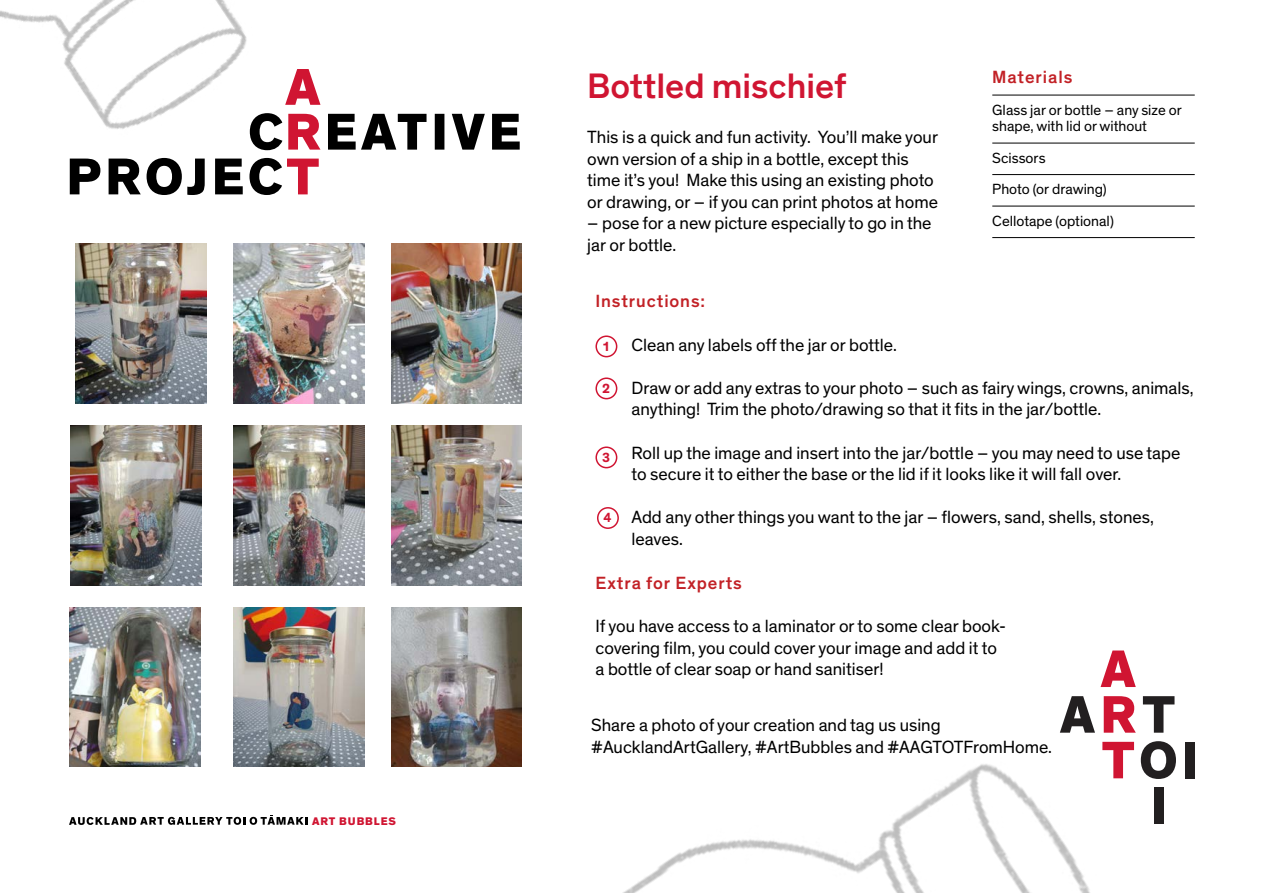
<style>
.page{position:relative;width:1263px;height:893px;background:#fff}
.page>*{position:absolute;margin:0;border:0;box-sizing:border-box;transform-origin:0 0}
.t1{font:500 36px "Theinhardt";color:#d01532}
.t2{font:18px/21.6px "Theinhardt";color:#000}
.t3{font:500 18px "Theinhardt";letter-spacing:.05em;color:#c22126}
.t4{font:15px/31.5px "Theinhardt";color:#000}
.t5{font:700 13.5px "Theinhardt";color:#d01532}
.t6{font:800 11.25px "Theinhardt";letter-spacing:.08em;color:#d01532}
</style>
<div class="page">
<img style="left:69px;top:377px;width:1126px;height:516px">
<svg style="left:1100px;top:650px;width:36px;height:37px"></svg>
<div style="left:1154px;top:787px;width:9px;height:37px;background:#221f20"></div>
<div style="left:1185px;top:742px;width:10px;height:36px;background:#221f20"></div>
<svg style="left:1141px;top:741px;width:35px;height:38px"></svg>
<svg style="left:1104px;top:696px;width:32px;height:37px"></svg>
<svg style="left:1060px;top:696px;width:35px;height:37px"></svg>
<svg style="left:1143px;top:696px;width:31px;height:37px"></svg>
<svg style="left:1102px;top:742px;width:32px;height:36px"></svg>
<svg style="left:69px;top:815px;width:238px;height:10px"></svg>
<hr style="left:992px;top:95px;width:203px;height:1px;background:#000">
<hr style="left:992px;top:143px;width:203px;height:1px;background:#000">
<hr style="left:992px;top:174px;width:203px;height:1px;background:#000">
<hr style="left:992px;top:206px;width:203px;height:1px;background:#000">
<hr style="left:992px;top:237px;width:203px;height:1px;background:#000">
<img style="left:71px;top:425px;width:130px;height:160px">
<img style="left:233px;top:425px;width:131px;height:160px">
<img style="left:391px;top:425px;width:131px;height:160px">
<img style="left:70px;top:607px;width:130px;height:160px">
<img style="left:233px;top:607px;width:131px;height:160px">
<img style="left:391px;top:607px;width:131px;height:160px">
<div style="left:595px;top:335px;width:22px;height:22px;border:2px solid #d01532;border-radius:50%"></div>
<div style="left:596px;top:378px;width:21px;height:21px;background:#fff;border-radius:50%"></div>
<div style="left:595px;top:377px;width:22px;height:22px;border:2px solid #d01532;border-radius:50%"></div>
<div style="left:596px;top:447px;width:21px;height:21px;background:#fff;border-radius:50%"></div>
<div style="left:595px;top:446px;width:22px;height:22px;border:2px solid #d01532;border-radius:50%"></div>
<div style="left:598px;top:508px;width:20px;height:20px;background:#fff;border-radius:50%"></div>
<div style="left:597px;top:507px;width:22px;height:22px;border:2px solid #d01532;border-radius:50%"></div>
<img style="left:0;top:0;width:554px;height:415px">
<p class="t6" style="left:312px;top:814px;width:85px">ART BUBBLES</p>
<h1 class="t1" style="left:587px;top:64px;width:261px">Bottled mischief</h1>
<p class="t2" style="left:587px;top:127px;width:352px">This is a quick and fun activity. You’ll make your own version of a ship in a bottle, except this time it’s you! Make this using an existing photo or drawing, or – if you can print photos at home</p>
<p class="t2" style="left:587px;top:213px;width:346px">– pose for a new picture especially to go in the jar or bottle.</p>
<p class="t3" style="left:595px;top:291px;width:111px">Instructions:</p>
<p class="t3" style="left:992px;top:67px;width:82px">Materials</p>
<p class="t4" style="left:992px;top:102px;width:191px;line-height:16.5px">Glass jar or bottle – any size or shape, with lid or without</p>
<p class="t4" style="left:992px;top:143px;width:123px">Scissors<br>Photo (or drawing)<br>Cellotape (optional)</p>
<p class="t5" style="left:602px;top:338px;width:9px">1</p>
<p class="t5" style="left:602px;top:380px;width:9px">2</p>
<p class="t5" style="left:602px;top:449px;width:9px">3</p>
<p class="t5" style="left:603px;top:509px;width:9px">4</p>
<p class="t2" style="left:631px;top:334px;width:267px">Clean any labels off the jar or bottle.</p>
<p class="t2" style="left:631px;top:377px;width:564px">Draw or add any extras to your photo – such as fairy wings, crowns, animals, anything! Trim the photo/drawing so that it fits in the jar/bottle.</p>
<p class="t2" style="left:631px;top:442px;width:550px">Roll up the image and insert into the jar/bottle – you may need to use tape to secure it to either the base or the lid if it looks like it will fall over.</p>
<p class="t2" style="left:631px;top:507px;width:524px">Add any other things you want to the jar – flowers, sand, shells, stones, leaves.</p>
<p class="t3" style="left:595px;top:572px;width:148px">Extra for Experts</p>
<p class="t2" style="left:595px;top:616px;width:412px">If you have access to a laminator or to some clear book&shy;covering film, you could cover your image and add it to a bottle of clear soap or hand sanitiser!</p>
<p class="t2" style="left:591px;top:715px;width:462px">Share a photo of your creation and tag us using #AucklandArtGallery, #ArtBubbles and #AAGTOTFromHome.</p>
</div>
